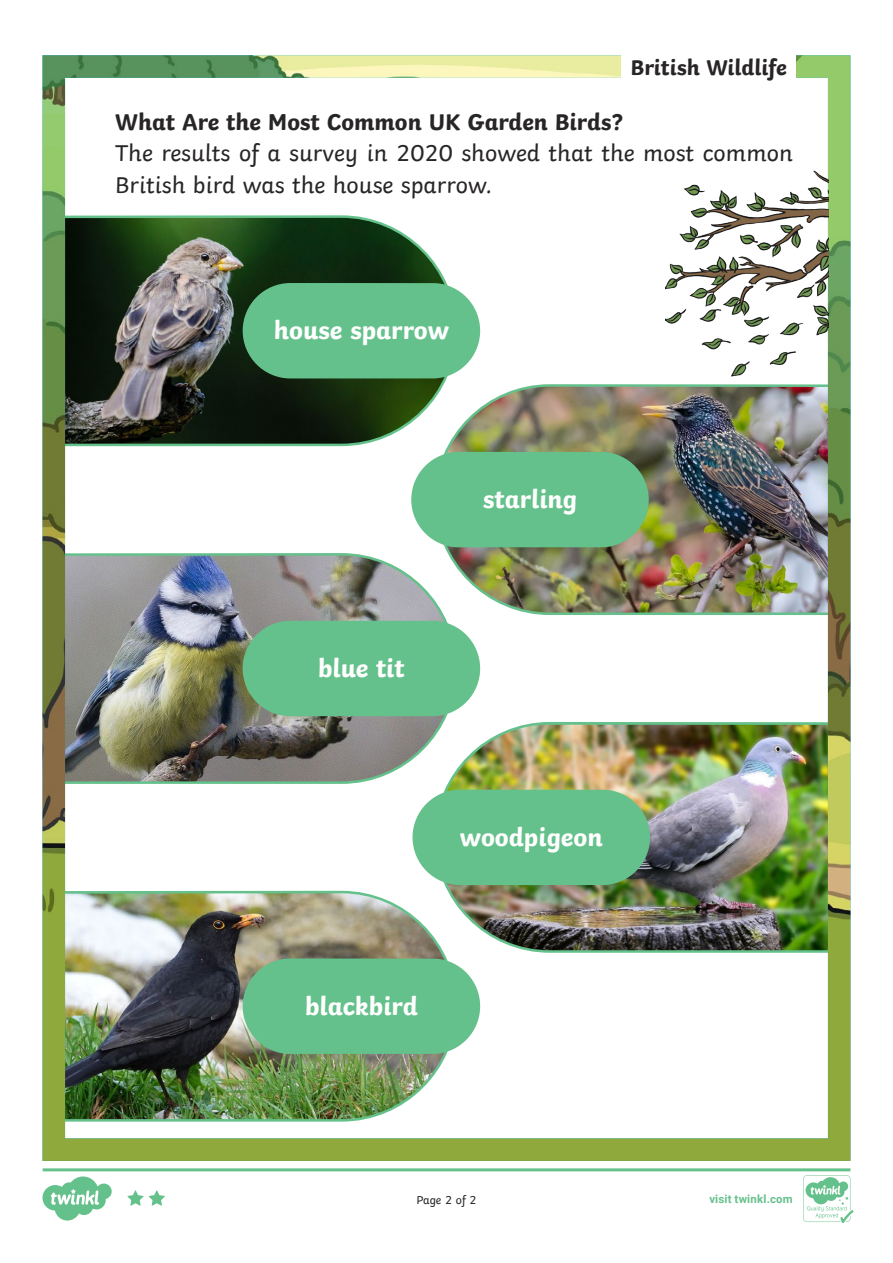
<style>
.page{position:relative;width:893px;height:1263px;background:#fff}
.page>*{position:absolute;margin:0;border:0;box-sizing:border-box;transform-origin:0 0}
.t1{font:700 26.25px "Twinkl";color:#fff}
.KS1_Body_Copy{font:24px/31.5px "Twinkl";color:#282526}
.Heading_3{font:700 24px "Twinkl";color:#282526}
.Heading_2{font:700 22.5px "Twinkl";color:#282526}
.t2{font:12px "Twinkl";letter-spacing:-.005em;color:#282526}
.t3{font:700 11.4px "Roboto";letter-spacing:.02em;color:#65c18b}
</style>
<div class="page">
<img style="left:43px;top:55px;width:807px;height:1106px">
<div style="left:621px;top:40px;width:174px;height:54px;background:#fff"></div>
<img style="left:665px;top:165px;width:163px;height:214px">
<svg style="left:43px;top:1168px;width:810px;height:55px"></svg>
<p class="Heading_2" style="left:630px;top:48px;width:158px">British Wildlife</p>
<p class="Heading_3" style="left:115px;top:102px;width:509px">What Are the Most Common UK Garden Birds?</p>
<p class="KS1_Body_Copy" style="left:115px;top:135px;width:679px">The results of a survey in 2020 showed that the most common<br>British bird was the house sparrow.</p>
<p class="t1" style="left:274px;top:309px;width:177px">house sparrow</p>
<p class="t1" style="left:318px;top:647px;width:88px">blue tit</p>
<p class="t1" style="left:483px;top:478px;width:96px">starling</p>
<p class="t1" style="left:460px;top:815px;width:144px">woodpigeon</p>
<p class="t1" style="left:305px;top:984px;width:114px">blackbird</p>
<p class="t2" style="left:416px;top:1191px;width:62px">Page 2 of 2</p>
<p class="t3" style="left:709px;top:1191px;width:85px">visit twinkl.com</p>
</div>
